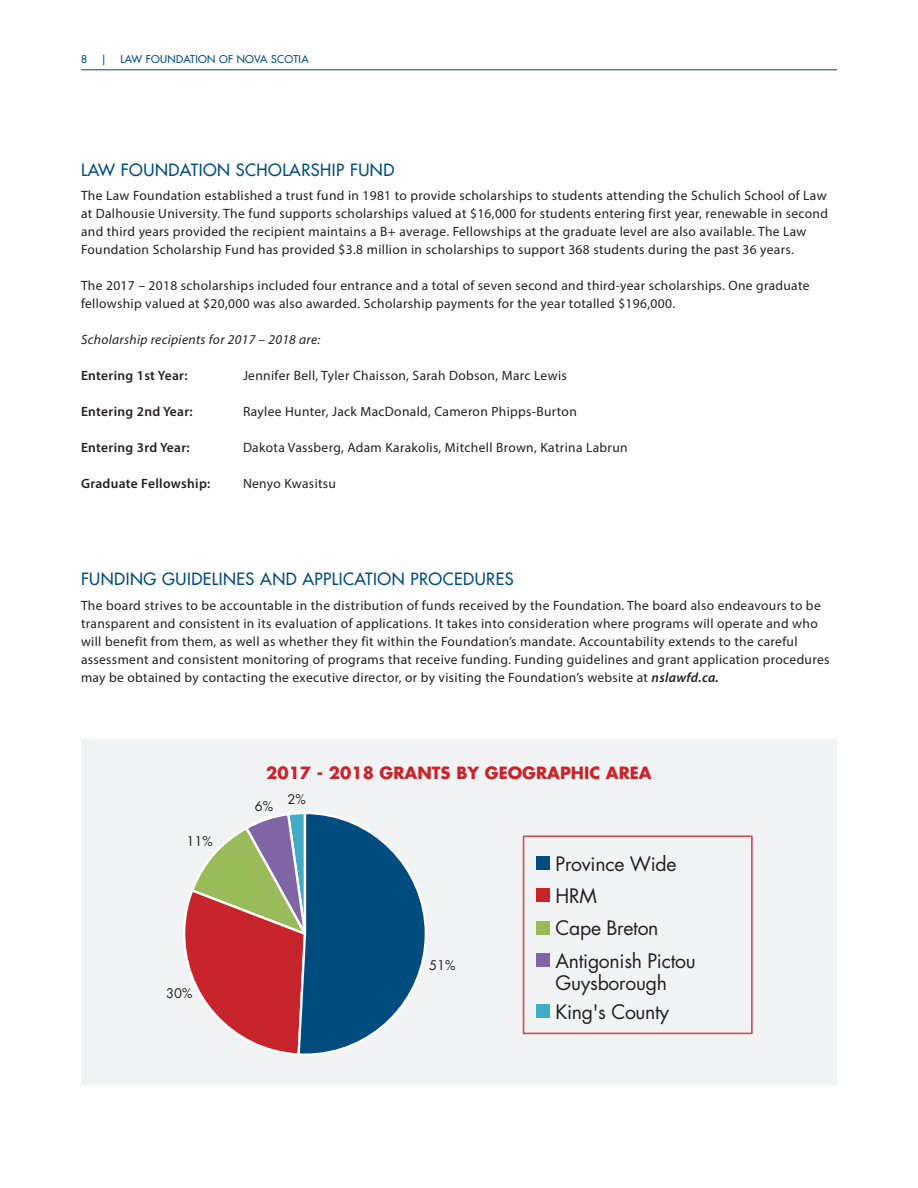
<style>
.page{position:relative;width:918px;height:1188px;background:#fff}
.page>*{position:absolute;margin:0;border:0;box-sizing:border-box;transform-origin:0 0}
.t1{font:19.5px/32.2px "Futura Std";letter-spacing:-.015em;color:#231f20}
.t2{font:500 16.5px "Futura Std";letter-spacing:.03em;color:#014c7e}
.t3{font:700 16.35px "Futura Std";color:#c8242b}
.t4{font:13.5px/18px "Myriad Pro";letter-spacing:.025em;color:#231f20}
.t5{font:600 13.5px "Myriad Pro";letter-spacing:.025em;color:#231f20}
.t6{font:italic 13.5px "Myriad Pro";letter-spacing:.025em;color:#231f20}
.t7{font:12.9px "Futura Std";color:#231f20}
.t8{font:500 10.5px "Futura Std";letter-spacing:.03em;color:#014c7e}
.s1{font-weight:600;font-style:italic}
</style>
<div class="page">
<hr style="left:81px;top:69px;width:756px;height:1px;background:#014c7e">
<div style="left:81px;top:740px;width:756px;height:345px;background:#f2f3f4"></div>
<div style="left:523px;top:835px;width:230px;height:199px;border:2px solid #c8242b"></div>
<div style="left:536px;top:856px;width:14px;height:14px;background:#014c7e"></div>
<div style="left:536px;top:889px;width:14px;height:13px;background:#c8242b"></div>
<div style="left:536px;top:921px;width:14px;height:13px;background:#9abb59"></div>
<div style="left:536px;top:953px;width:14px;height:14px;background:#7f65a3"></div>
<div style="left:536px;top:1004px;width:14px;height:14px;background:#42abc5"></div>
<svg style="left:183px;top:812px;width:244px;height:244px"></svg>
<p class="t8" style="left:81px;top:52px;width:8px">8</p>
<p class="t8" style="left:101px;top:52px;width:7px">|</p>
<p class="t8" style="left:120px;top:52px;width:190px">LAW FOUNDATION OF NOVA SCOTIA</p>
<p class="t2" style="left:81px;top:159px;width:315px">LAW FOUNDATION SCHOLARSHIP FUND</p>
<p class="t4" style="left:81px;top:187px;width:748px">The Law Foundation established a trust fund in 1981 to provide scholarships to students attending the Schulich School of Law at Dalhousie University. The fund supports scholarships valued at $16,000 for students entering first year, renewable in second and third years provided the recipient maintains a B+ average. Fellowships at the graduate level are also available. The Law Foundation Scholarship Fund has provided $3.8 million in scholarships to support 368 students during the past 36 years.</p>
<p class="t4" style="left:81px;top:277px;width:730px">The 2017 – 2018 scholarships included four entrance and a total of seven second and third-year scholarships. One graduate fellowship valued at $20,000 was also awarded. Scholarship payments for the year totalled $196,000.</p>
<p class="t6" style="left:81px;top:331px;width:241px">Scholarship recipients for 2017 – 2018 are:</p>
<p class="t5" style="left:81px;top:367px;width:108px">Entering 1st Year:</p>
<p class="t4" style="left:243px;top:367px;width:325px">Jennifer Bell, Tyler Chaisson, Sarah Dobson, Marc Lewis</p>
<p class="t5" style="left:81px;top:403px;width:113px">Entering 2nd Year:</p>
<p class="t4" style="left:243px;top:403px;width:335px">Raylee Hunter, Jack MacDonald, Cameron Phipps-Burton</p>
<p class="t5" style="left:81px;top:439px;width:110px">Entering 3rd Year:</p>
<p class="t4" style="left:243px;top:439px;width:386px">Dakota Vassberg, Adam Karakolis, Mitchell Brown, Katrina Labrun</p>
<p class="t5" style="left:81px;top:475px;width:131px">Graduate Fellowship:</p>
<p class="t4" style="left:243px;top:475px;width:95px">Nenyo Kwasitsu</p>
<p class="t2" style="left:81px;top:569px;width:434px">FUNDING GUIDELINES AND APPLICATION PROCEDURES</p>
<p class="t4" style="left:81px;top:596px;width:750px">The board strives to be accountable in the distribution of funds received by the Foundation. The board also endeavours to be transparent and consistent in its evaluation of applications. It takes into consideration where programs will operate and who will benefit from them, as well as whether they fit within the Foundation’s mandate. Accountability extends to the careful assessment and consistent monitoring of programs that receive funding. Funding guidelines and grant application procedures may be obtained by contacting the executive director, or by visiting the Foundation’s website at <span class="s1">nslawfd.ca.</span></p>
<p class="t3" style="left:266px;top:762px;width:387px">2017 - 2018 GRANTS BY GEOGRAPHIC AREA</p>
<p class="t7" style="left:186px;top:833px;width:28px">11%</p>
<p class="t7" style="left:255px;top:798px;width:20px">6%</p>
<p class="t7" style="left:287px;top:791px;width:20px">2%</p>
<p class="t7" style="left:166px;top:985px;width:28px">30%</p>
<p class="t7" style="left:429px;top:957px;width:28px">51%</p>
<h1 class="t1" style="left:556px;top:848px;width:142px">Province Wide<br>HRM<br>Cape Breton<br>Antigonish Pictou</h1>
<h1 class="t1" style="left:556px;top:968px;width:115px;line-height:29.4px">Guysborough<br>King's County</h1>
</div>
